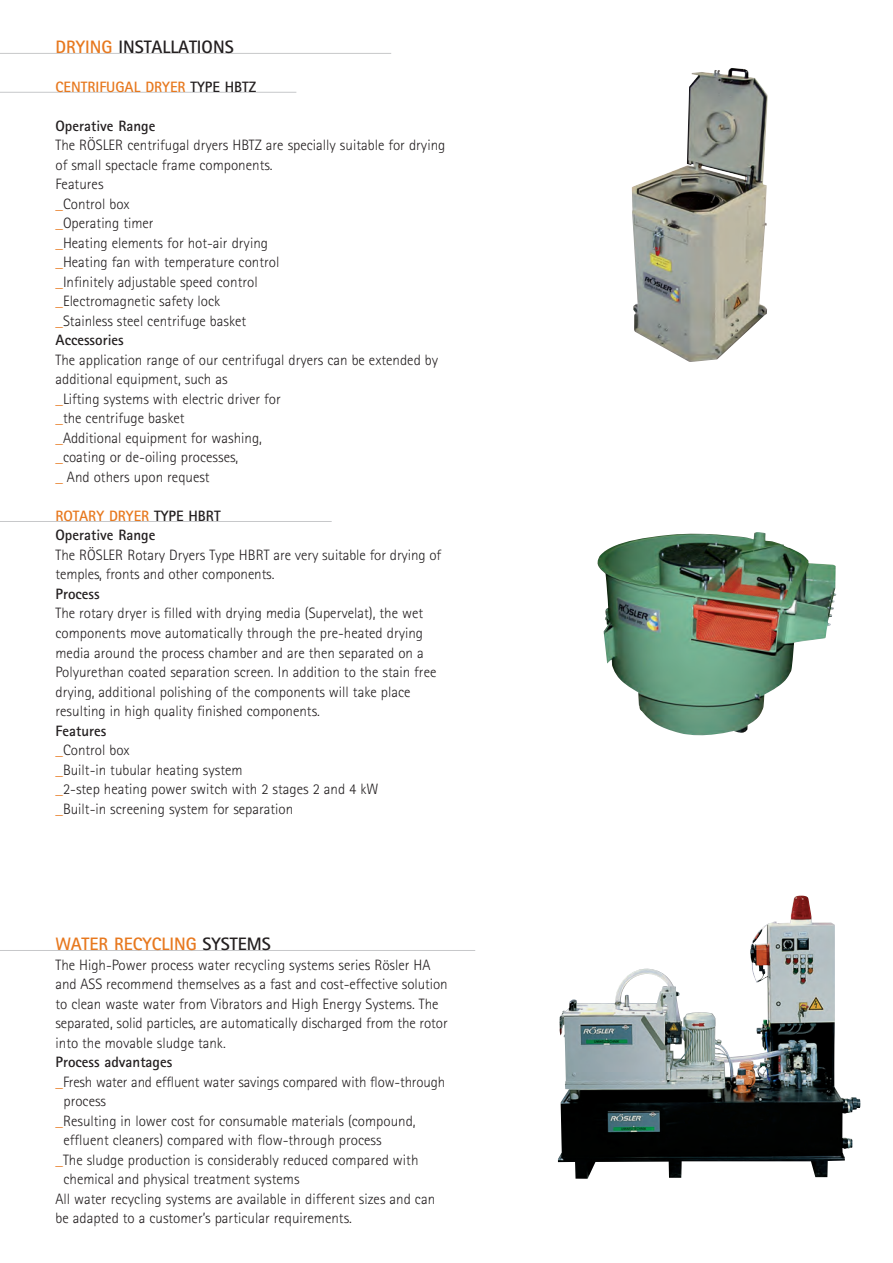
<style>
.page{position:relative;width:893px;height:1263px;background:#fff}
.page>*{position:absolute;margin:0;border:0;box-sizing:border-box;transform-origin:0 0}
.t1{font:700 18px "Rotis Sans Serif";color:#e7781e}
.t2{font:700 18px "Rotis Sans Serif";color:#231f20}
.t3{font:300 15px/19.5px "Rotis Sans Serif";color:#231f20}
.t4{font:700 15px/19.5px "Rotis Sans Serif";color:#231f20}
.t5{font:700 15px "Rotis Sans Serif";color:#e7781e}
.s1{color:#e7781e}
.s2{color:#231f20}
.s3{font-weight:700}
</style>
<div class="page">
<hr style="left:0;top:53px;width:391px;height:1px;background:#c7c8ca">
<hr style="left:0;top:92px;width:296px;height:1px;background:#c7c8ca">
<hr style="left:0;top:521px;width:332px;height:1px;background:#c7c8ca">
<hr style="left:0;top:950px;width:475px;height:1px;background:#c7c8ca">
<img style="left:597px;top:532px;width:240px;height:204px">
<img style="left:632px;top:68px;width:136px;height:294px">
<img style="left:558px;top:895px;width:303px;height:284px">
<p class="t2" style="left:56px;top:40px;width:180px"><span class="s1">DRYING</span> INSTALLATIONS</p>
<p class="t5" style="left:56px;top:82px;width:202px">CENTRIFUGAL DRYER <span class="s2">TYPE HBTZ</span></p>
<p class="t4" style="left:56px;top:118px;width:101px">Operative Range</p>
<p class="t3" style="left:56px;top:137px;width:391px">The RÖSLER centrifugal dryers HBTZ are specially suitable for drying of small spectacle frame components.<br>Features<br><span class="s1">_</span>Control box<br><span class="s1">_</span>Operating timer<br><span class="s1">_</span>Heating elements for hot-air drying<br><span class="s1">_</span>Heating fan with temperature control<br><span class="s1">_</span>Infinitely adjustable speed control<br><span class="s1">_</span>Electromagnetic safety lock<br><span class="s1">_</span>Stainless steel centrifuge basket<br><span class="s3">Accessories</span></p>
<p class="t3" style="left:56px;top:352px;width:384px">The application range of our centrifugal dryers can be extended by additional equipment, such as<br><span class="s1">_</span>Lifting systems with electric driver for<br><span class="s1">_</span>the centrifuge basket<br><span class="s1">_</span>Additional equipment for washing,<br><span class="s1">_</span>coating or de-oiling processes,<br><span class="s1">_</span> And others upon request</p>
<p class="t4" style="left:56px;top:508px;width:167px"><span class="s1">ROTARY DRYER</span> TYPE HBRT<br>Operative Range</p>
<p class="t3" style="left:56px;top:547px;width:387px">The RÖSLER Rotary Dryers Type HBRT are very suitable for drying of temples, fronts and other components.</p>
<p class="t4" style="left:56px;top:586px;width:46px">Process</p>
<p class="t3" style="left:56px;top:605px;width:382px">The rotary dryer is filled with drying media (Supervelat), the wet components move automatically through the pre-heated drying media around the process chamber and are then separated on a Polyurethan coated separation screen. In addition to the stain free drying, additional polishing of the components will take place resulting in high quality finished components.</p>
<p class="t3" style="left:56px;top:722px;width:324px"><span class="s3">Features<br></span><span class="s1">_</span>Control box<br><span class="s1">_</span>Built-in tubular heating system<br><span class="s1">_</span>2-step heating power switch with 2 stages 2 and 4 kW <span class="s1">_</span>Built-in screening system for separation</p>
<p class="t1" style="left:56px;top:937px;width:217px">WATER RECYCLING <span class="s2">SYSTEMS</span></p>
<p class="t3" style="left:56px;top:956px;width:394px">The High-Power process water recycling systems series Rösler HA and ASS recommend themselves as a fast and cost-effective solution to clean waste water from Vibrators and High Energy Systems. The separated, solid particles, are automatically discharged from the rotor into the movable sludge tank.</p>
<p class="t4" style="left:56px;top:1054px;width:118px">Process advantages</p>
<p class="t3" style="left:56px;top:1073px;width:391px"><span class="s1">_</span>Fresh water and effluent water savings compared with flow-through</p>
<p class="t3" style="left:63px;top:1093px;width:44px">process</p>
<p class="t3" style="left:56px;top:1112px;width:362px"><span class="s1">_</span>Resulting in lower cost for consumable materials (compound,</p>
<p class="t3" style="left:63px;top:1132px;width:320px">effluent cleaners) compared with flow-through process</p>
<p class="t3" style="left:56px;top:1151px;width:364px"><span class="s1">_</span>The sludge production is considerably reduced compared with</p>
<p class="t3" style="left:63px;top:1171px;width:238px">chemical and physical treatment systems</p>
<p class="t3" style="left:56px;top:1190px;width:381px">All water recycling systems are available in different sizes and can</p>
<p class="t3" style="left:56px;top:1210px;width:298px">be adapted to a customer’s particular requirements.</p>
</div>
